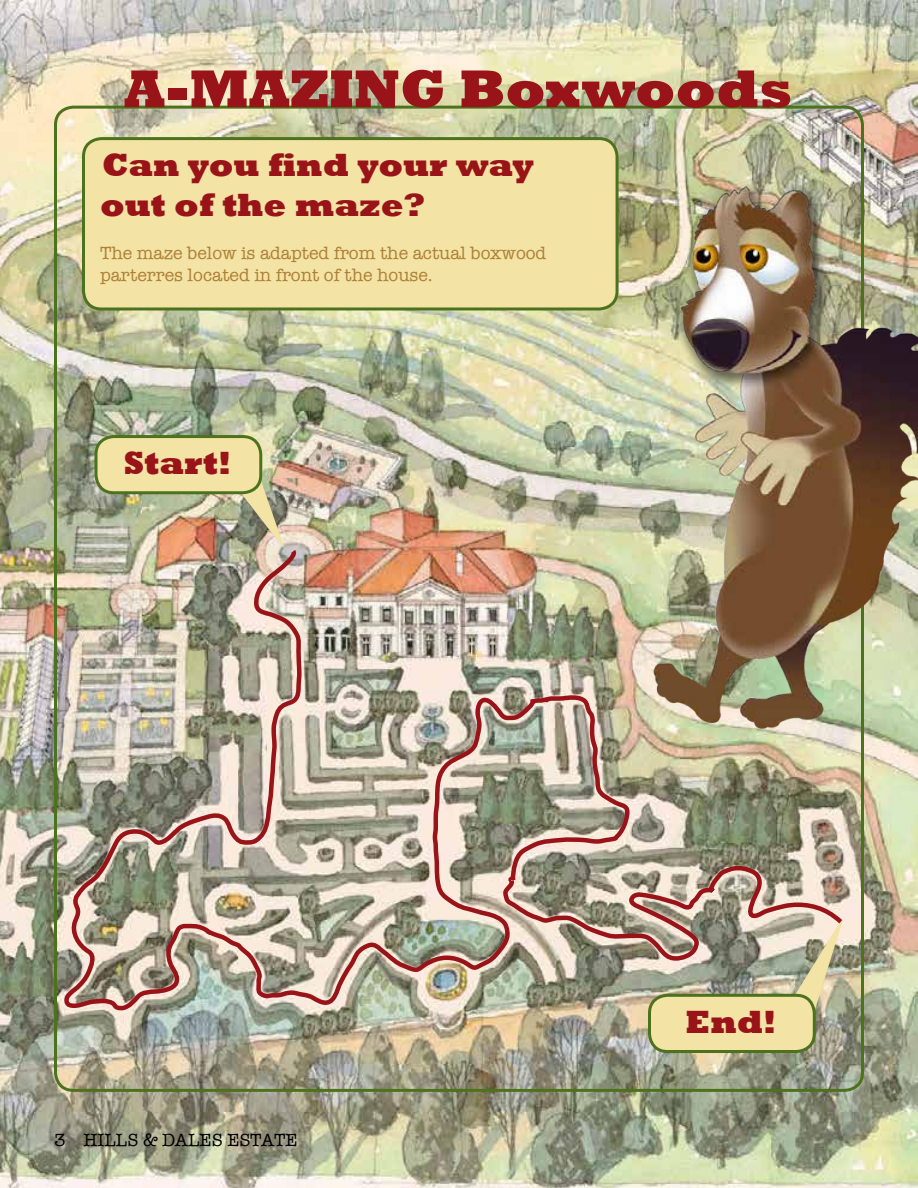
<style>
.page{position:relative;width:918px;height:1188px;background:#fff}
.page>*{position:absolute;margin:0;border:0;box-sizing:border-box;transform-origin:0 0}
.t1{font:800 54px "Rockwell";color:#991418}
.t2{font:800 33px/39.6px "Rockwell";color:#991418}
.t3{font:18px/21.6px "American Typewriter";color:#ad7f37}
.t4{font:18px "American Typewriter";color:#000}
</style>
<div class="page">
<img style="left:0;top:0;width:918px;height:1188px">
<div style="left:84px;top:139px;width:533px;height:170px;background:#f3e3a5;border-radius:18px"></div>
<div style="left:82px;top:137px;width:537px;height:173px;border:3px solid #4c721d;border-radius:18px"></div>
<img style="left:233px;top:470px;width:52px;height:75px">
<div style="left:96px;top:437px;width:165px;height:56px;background:#f3e3a5;border-radius:18px"></div>
<div style="left:94px;top:435px;width:168px;height:59px;border:3px solid #4c721d;border-radius:18px"></div>
<div style="left:650px;top:995px;width:164px;height:57px;background:#f3e3a5;border-radius:18px"></div>
<div style="left:648px;top:994px;width:168px;height:59px;border:3px solid #4c721d;border-radius:18px"></div>
<img style="left:621px;top:162px;width:297px;height:607px">
<img style="left:305px;top:693px;width:196px;height:320px">
<img style="left:64px;top:545px;width:241px;height:469px">
<img style="left:501px;top:690px;width:346px;height:329px">
<h1 class="t1" style="left:124px;top:58px;width:670px">A-MAZING Boxwoods</h1>
<h2 class="t2" style="left:100px;top:146px;width:436px">Can you find your way out of the maze?</h2>
<p class="t3" style="left:100px;top:243px;width:448px">The maze below is adapted from the actual boxwood parterres located in front of the house.</p>
<h2 class="t2" style="left:124px;top:444px;width:109px">Start!</h2>
<p class="t4" style="left:54px;top:1130px;width:245px">3 HILLS &amp; DALES ESTATE</p>
<h2 class="t2" style="left:686px;top:1003px;width:92px">End!</h2>
</div>
